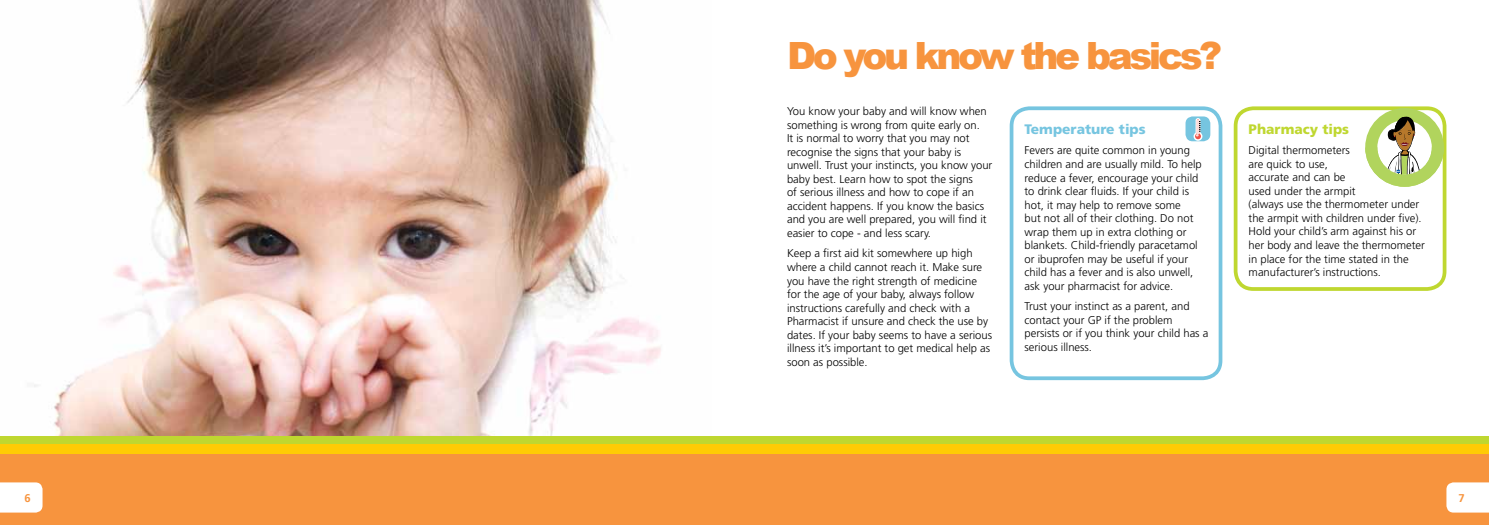
<style>
.page{position:relative;width:1489px;height:525px;background:#fff}
.page>*{position:absolute;margin:0;border:0;box-sizing:border-box;transform-origin:0 0}
.t1{font:900 37.5px "Arial";letter-spacing:-.09em;color:#f7943e}
.t2{font:900 13.75px "Frutiger";color:#76c5e0}
.t3{font:900 13.75px "Frutiger";color:#bfd730}
.t4{font:300 11.25px/13.5px "Frutiger";color:#000}
.t5{font:700 11.25px "Frutiger";color:#f7943e}
</style>
<div class="page">
<img style="left:34px;top:0;width:627px;height:436px">
<div style="left:0;top:436px;width:1488px;height:87px;background:#bfd730"></div>
<div style="left:0;top:444px;width:1488px;height:80px;background:#ffcb05"></div>
<div style="left:0;top:454px;width:1488px;height:70px;background:#f7943e"></div>
<svg style="left:1446px;top:482px;width:42px;height:30px"></svg>
<svg style="left:0;top:482px;width:43px;height:30px"></svg>
<div style="left:1009px;top:106px;width:213px;height:274px;border:4px solid #76c5e0;border-radius:18px"></div>
<div style="left:1185px;top:116px;width:25px;height:25px;background:#76c5e0;border-radius:7px"></div>
<svg style="left:1193px;top:118px;width:9px;height:23px"></svg>
<div style="left:1233px;top:106px;width:213px;height:185px;border:4px solid #bfd730;border-radius:18px"></div>
<svg style="left:1365px;top:112px;width:82px;height:81px"></svg>
<h1 class="t1" style="left:787px;top:29px;width:436px">Do you know the basics?</h1>
<p class="t4" style="left:787px;top:104px;width:207px">You know your baby and will know when something is wrong from quite early on.<br>It is normal to worry that you may not recognise the signs that your baby is unwell. Trust your instincts, you know your baby best. Learn how to spot the signs<br>of serious illness and how to cope if an accident happens. If you know the basics and you are well prepared, you will find it easier to cope - and less scary.</p>
<p class="t4" style="left:787px;top:247px;width:207px">Keep a first aid kit somewhere up high where a child cannot reach it. Make sure you have the right strength of medicine for the age of your baby, always follow instructions carefully and check with a Pharmacist if unsure and check the use by dates. If your baby seems to have a serious illness it’s important to get medical help as soon as possible.</p>
<p class="t2" style="left:1024px;top:121px;width:123px">Temperature tips</p>
<p class="t4" style="left:1024px;top:144px;width:179px">Fevers are quite common in young children and are usually mild. To help reduce a fever, encourage your child to drink clear fluids. If your child is hot, it may help to remove some<br>but not all of their clothing. Do not wrap them up in extra clothing or blankets. Child-friendly paracetamol or ibuprofen may be useful if your child has a fever and is also unwell, ask your pharmacist for advice.</p>
<p class="t4" style="left:1024px;top:299px;width:185px">Trust your instinct as a parent, and contact your GP if the problem persists or if you think your child has a serious illness.</p>
<p class="t3" style="left:1248px;top:121px;width:102px">Pharmacy tips</p>
<p class="t4" style="left:1248px;top:144px;width:178px">Digital thermometers<br>are quick to use,<br>accurate and can be<br>used under the armpit<br>(always use the thermometer under the armpit with children under five).<br>Hold your child’s arm against his or her body and leave the thermometer in place for the time stated in the manufacturer’s instructions.</p>
<p class="t5" style="left:24px;top:491px;width:8px">6</p>
<p class="t5" style="left:1458px;top:491px;width:8px">7</p>
</div>
